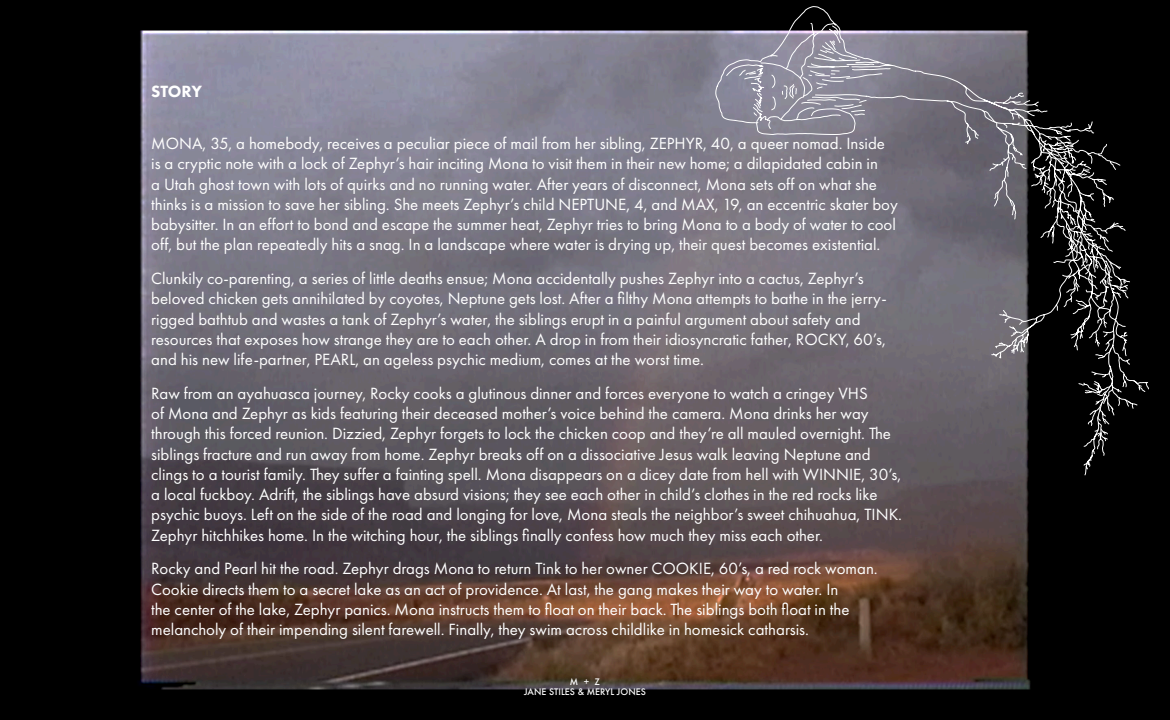
<style>
.page{position:relative;width:1170px;height:720px;background:#fff}
.page>*{position:absolute;margin:0;border:0;box-sizing:border-box;transform-origin:0 0}
.t1{font:16.88px/20.2px "Futura PT";color:#fff}
.t2{font:800 16.88px "Futura PT";letter-spacing:-.01em;color:#fff}
.t3{font:500 8.75px "Futura";color:#fff}
</style>
<div class="page">
<img style="left:0;top:0;width:1170px;height:720px">
<svg style="left:749px;top:6px;width:400px;height:470px;background:#4e4b51"></svg>
<svg style="left:716px;top:59px;width:363px;height:88px;background:#75727d"></svg>
<p class="t2" style="left:151px;top:81px;width:52px">STORY</p>
<p class="t1" style="left:151px;top:133px;width:748px">MONA, 35, a homebody, receives a peculiar piece of mail from her sibling, ZEPHYR, 40, a queer nomad. Inside is a cryptic note with a lock of Zephyr’s hair inciting Mona to visit them in their new home; a dilapidated cabin in<br>a Utah ghost town with lots of quirks and no running water. After years of disconnect, Mona sets off on what she thinks is a mission to save her sibling. She meets Zephyr’s child NEPTUNE, 4, and MAX, 19, an eccentric skater boy babysitter. In an effort to bond and escape the summer heat, Zephyr tries to bring Mona to a body of water to cool off, but the plan repeatedly hits a snag. In a landscape where water is drying up, their quest becomes existential.</p>
<p class="t1" style="left:151px;top:268px;width:737px">Clunkily co-parenting, a series of little deaths ensue; Mona accidentally pushes Zephyr into a cactus, Zephyr’s beloved chicken gets annihilated by coyotes, Neptune gets lost. After a filthy Mona attempts to bathe in the jerry&shy;rigged bathtub and wastes a tank of Zephyr’s water, the siblings erupt in a painful argument about safety and resources that exposes how strange they are to each other. A drop in from their idiosyncratic father, ROCKY, 60’s, and his new life-partner, PEARL, an ageless psychic medium, comes at the worst time.</p>
<p class="t1" style="left:151px;top:383px;width:752px">Raw from an ayahuasca journey, Rocky cooks a glutinous dinner and forces everyone to watch a cringey VHS<br>of Mona and Zephyr as kids featuring their deceased mother’s voice behind the camera. Mona drinks her way through this forced reunion. Dizzied, Zephyr forgets to lock the chicken coop and they’re all mauled overnight. The siblings fracture and run away from home. Zephyr breaks off on a dissociative Jesus walk leaving Neptune and clings to a tourist family. They suffer a fainting spell. Mona disappears on a dicey date from hell with WINNIE, 30’s, a local fuckboy. Adrift, the siblings have absurd visions; they see each other in child’s clothes in the red rocks like psychic buoys. Left on the side of the road and longing for love, Mona steals the neighbor’s sweet chihuahua, TINK.<br>Zephyr hitchhikes home. In the witching hour, the siblings finally confess how much they miss each other.</p>
<p class="t1" style="left:151px;top:559px;width:728px">Rocky and Pearl hit the road. Zephyr drags Mona to return Tink to her owner COOKIE, 60’s, a red rock woman.<br>Cookie directs them to a secret lake as an act of providence. At last, the gang makes their way to water. In<br>the center of the lake, Zephyr panics. Mona instructs them to float on their back. The siblings both float in the melancholy of their impending silent farewell. Finally, they swim across childlike in homesick catharsis.</p>
<p class="t3" style="left:570px;top:676px;width:32px">M + Z</p>
<p class="t3" style="left:524px;top:686px;width:123px">JANE STILES &amp; MERYL JONES</p>
</div>
